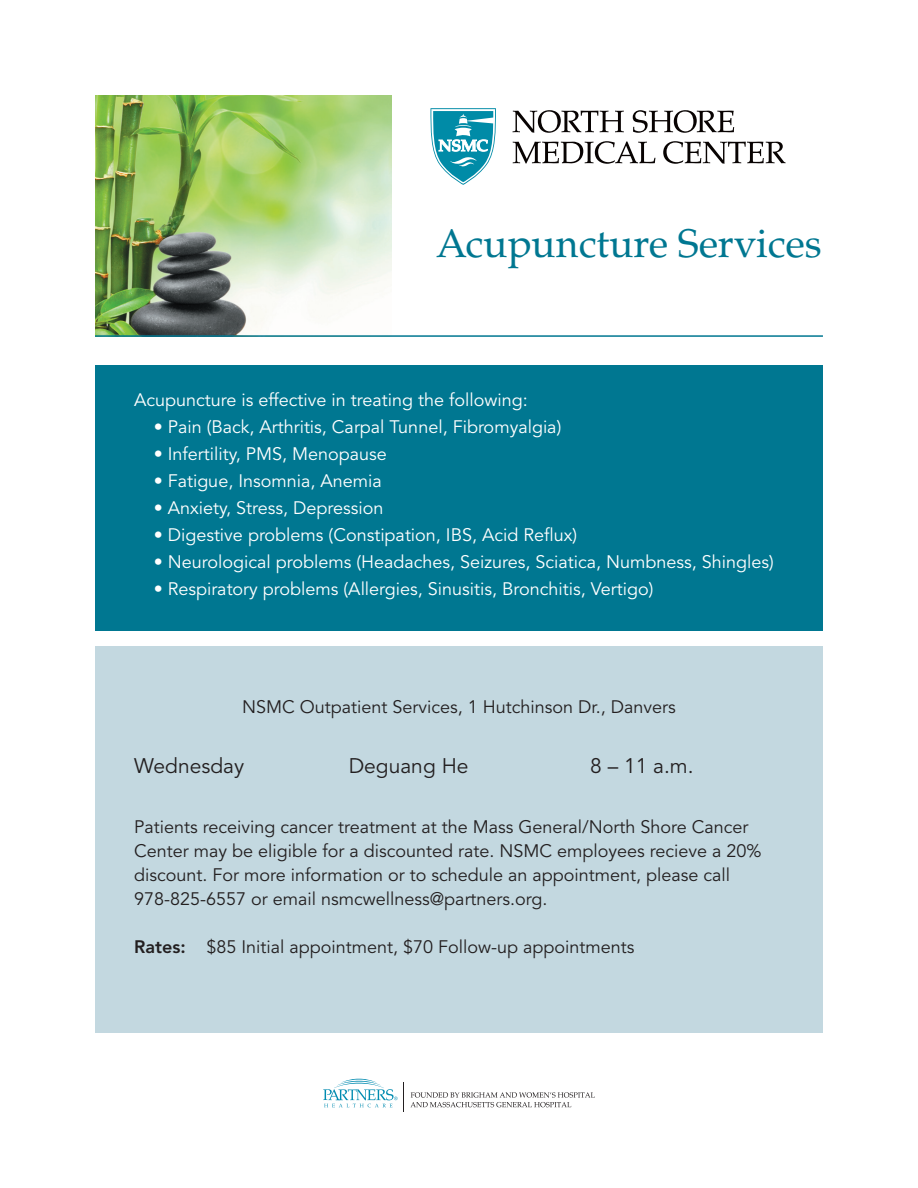
<style>
.page{position:relative;width:918px;height:1188px;background:#fff}
.page>*{position:absolute;margin:0;border:0;box-sizing:border-box;transform-origin:0 0}
.t1{font:39.9px "Palatino";color:#007791}
.t2{font:21px "Avenir";color:#231f20}
.t3{font:18px "Avenir";color:#fff}
.t4{font:18px/24px "Avenir";color:#231f20}
.s1{font-weight:800}
</style>
<div class="page">
<div style="left:95px;top:646px;width:728px;height:386px;background:#c3d8e0"></div>
<div style="left:95px;top:365px;width:728px;height:266px;background:#007791"></div>
<svg style="left:430px;top:108px;width:66px;height:77px"></svg>
<svg style="left:513px;top:110px;width:111px;height:23px"></svg>
<svg style="left:633px;top:110px;width:101px;height:23px"></svg>
<svg style="left:513px;top:141px;width:142px;height:23px"></svg>
<svg style="left:663px;top:141px;width:123px;height:23px"></svg>
<img style="left:95px;top:95px;width:297px;height:240px">
<hr style="left:95px;top:335px;width:728px;height:2px;background:#007791">
<svg style="left:410px;top:1092px;width:185px;height:15px"></svg>
<svg style="left:323px;top:1079px;width:81px;height:33px"></svg>
<h1 class="t1" style="left:436px;top:220px;width:387px">Acupuncture Services</h1>
<p class="t3" style="left:134px;top:389px;width:395px">Acupuncture is effective in treating the following:</p>
<p class="t3" style="left:154px;top:416px;width:409px">• Pain (Back, Arthritis, Carpal Tunnel, Fibromyalgia)</p>
<p class="t3" style="left:154px;top:443px;width:235px">• Infertility, PMS, Menopause</p>
<p class="t3" style="left:154px;top:470px;width:230px">• Fatigue, Insomnia, Anemia</p>
<p class="t3" style="left:154px;top:497px;width:231px">• Anxiety, Stress, Depression</p>
<p class="t3" style="left:154px;top:524px;width:425px">• Digestive problems (Constipation, IBS, Acid Reflux)</p>
<p class="t3" style="left:154px;top:551px;width:622px">• Neurological problems (Headaches, Seizures, Sciatica, Numbness, Shingles)</p>
<p class="t3" style="left:154px;top:578px;width:501px">• Respiratory problems (Allergies, Sinusitis, Bronchitis, Vertigo)</p>
<p class="t4" style="left:242px;top:695px;width:435px">NSMC Outpatient Services, 1 Hutchinson Dr., Danvers</p>
<p class="t2" style="left:134px;top:753px;width:112px">Wednesday</p>
<p class="t2" style="left:349px;top:753px;width:121px">Deguang He</p>
<p class="t2" style="left:590px;top:753px;width:105px">8 – 11 a.m.</p>
<p class="t4" style="left:134px;top:816px;width:629px">Patients receiving cancer treatment at the Mass General/North Shore Cancer Center may be eligible for a discounted rate. NSMC employees recieve a 20% discount. For more information or to schedule an appointment, please call 978-825-6557 or email nsmcwellness@partners.org.</p>
<p class="t4" style="left:134px;top:936px;width:502px"><span class="s1">Rates:</span> $85 Initial appointment, $70 Follow-up appointments</p>
</div>
